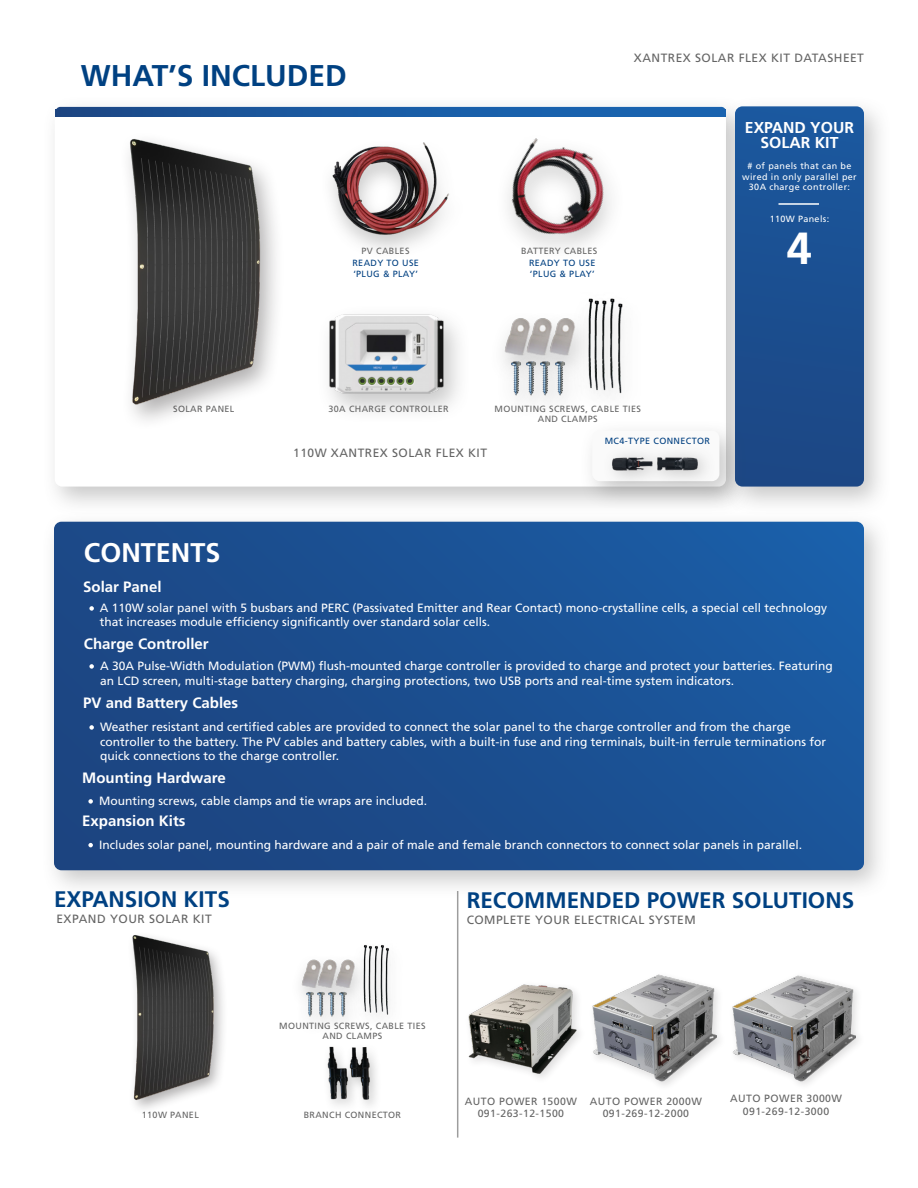
<style>
.page{position:relative;width:918px;height:1188px;background:#fff}
.page>*{position:absolute;margin:0;border:0;box-sizing:border-box;transform-origin:0 0}
.t1{font:700 45px "Frutiger LT Std";color:#fff}
.t2{font:700 30px "Frutiger LT Std";color:#004182}
.t3{font:700 27px "Frutiger LT Std";color:#fff}
.t4{font:700 22.5px "Frutiger LT Std";color:#004182}
.t5{font:700 15.75px/15px "Frutiger LT Std";color:#fff;text-align:center}
.t6{font:700 15px "Frutiger LT Std";color:#fff}
.t7{font:12px/14.4px "Frutiger LT Std";color:#fff}
.t8{font:12px "Frutiger LT Std";letter-spacing:.04em;color:#646464}
.t9{font:10.5px "Frutiger LT Std";letter-spacing:.04em;color:#646464}
.t10{font:9px/10.8px "Frutiger LT Std";letter-spacing:.04em;color:#646464;text-align:center}
.t11{font:9px/10.8px "Frutiger LT Std";letter-spacing:.04em;color:#fff;text-align:center}
.t12{font:9px "Frutiger LT Std";letter-spacing:.04em;color:#014081}
</style>
<div class="page">
<div style="left:41px;top:510px;width:851px;height:390px;background:#646464;opacity:.35"></div>
<svg style="left:54px;top:522px;width:810px;height:348px"></svg>
<div style="left:42px;top:95px;width:712px;height:421px;background:#646464;opacity:.35"></div>
<div style="left:55px;top:106px;width:671px;height:381px;background:#fff;border-radius:8px"></div>
<svg style="left:89px;top:606px;width:5px;height:5px"></svg>
<svg style="left:89px;top:664px;width:5px;height:5px"></svg>
<svg style="left:89px;top:725px;width:5px;height:5px"></svg>
<svg style="left:88px;top:843px;width:5px;height:4px"></svg>
<svg style="left:56px;top:107px;width:670px;height:9px"></svg>
<svg style="left:56px;top:110px;width:666px;height:6px"></svg>
<svg style="left:88px;top:799px;width:5px;height:5px"></svg>
<img style="left:329px;top:314px;width:130px;height:98px">
<img style="left:331px;top:142px;width:104px;height:105px">
<img style="left:435px;top:95px;width:250px;height:154px">
<img style="left:503px;top:318px;width:20px;height:35px">
<img style="left:523px;top:318px;width:24px;height:35px">
<img style="left:547px;top:319px;width:8px;height:34px">
<img style="left:555px;top:318px;width:8px;height:35px">
<img style="left:563px;top:318px;width:7px;height:35px">
<img style="left:570px;top:298px;width:53px;height:96px">
<div style="left:496px;top:353px;width:46px;height:69px;background:#646464;opacity:.35"></div>
<img style="left:500px;top:361px;width:11px;height:34px">
<div style="left:511px;top:353px;width:46px;height:69px;background:#646464;opacity:.35"></div>
<img style="left:515px;top:361px;width:10px;height:34px">
<div style="left:525px;top:353px;width:46px;height:69px;background:#646464;opacity:.35"></div>
<div style="left:540px;top:353px;width:46px;height:69px;background:#646464;opacity:.35"></div>
<div style="left:722px;top:95px;width:170px;height:421px;background:#646464;opacity:.35"></div>
<svg style="left:735px;top:106px;width:129px;height:381px"></svg>
<hr style="left:778px;top:203px;width:41px;height:2px;background:#fff">
<img style="left:327px;top:1046px;width:50px;height:60px">
<img style="left:301px;top:959px;width:15px;height:27px">
<img style="left:316px;top:959px;width:17px;height:27px">
<img style="left:333px;top:960px;width:6px;height:26px">
<img style="left:339px;top:960px;width:6px;height:26px">
<img style="left:345px;top:959px;width:6px;height:27px">
<img style="left:351px;top:945px;width:38px;height:70px">
<div style="left:296px;top:986px;width:33px;height:51px;background:#646464;opacity:.35"></div>
<img style="left:298px;top:991px;width:9px;height:26px">
<div style="left:307px;top:986px;width:33px;height:51px;background:#646464;opacity:.35"></div>
<img style="left:310px;top:991px;width:8px;height:26px">
<div style="left:318px;top:986px;width:33px;height:51px;background:#646464;opacity:.35"></div>
<div style="left:329px;top:986px;width:33px;height:51px;background:#646464;opacity:.35"></div>
<div style="left:579px;top:419px;width:168px;height:91px;background:#646464;opacity:.35"></div>
<div style="left:592px;top:431px;width:127px;height:50px;background:#fafafa;border-radius:7px"></div>
<div style="left:602px;top:445px;width:114px;height:44px;background:#646464;opacity:.35"></div>
<img style="left:604px;top:419px;width:97px;height:90px">
<img style="left:129px;top:139px;width:145px;height:272px">
<div style="left:127px;top:931px;width:101px;height:184px;background:#231f20;opacity:.35"></div>
<img style="left:127px;top:931px;width:95px;height:172px">
<hr style="left:457px;top:891px;width:1px;height:247px;background:#3c3c3c">
<img style="left:468px;top:984px;width:111px;height:94px">
<img style="left:592px;top:974px;width:125px;height:109px">
<img style="left:732px;top:975px;width:124px;height:107px">
<p class="t2" style="left:81px;top:58px;width:267px">WHAT’S INCLUDED</p>
<p class="t10" style="left:362px;top:245px;width:49px">PV CABLES</p>
<p class="t10" style="left:521px;top:245px;width:78px">BATTERY CABLES</p>
<p class="t12" style="left:352px;top:258px;width:68px">READY TO USE</p>
<p class="t12" style="left:353px;top:269px;width:66px">‘PLUG &amp; PLAY’</p>
<p class="t12" style="left:529px;top:258px;width:68px">READY TO USE</p>
<p class="t12" style="left:530px;top:269px;width:66px">‘PLUG &amp; PLAY’</p>
<p class="t8" style="left:634px;top:51px;width:232px">XANTREX SOLAR FLEX KIT DATASHEET</p>
<p class="t5" style="left:745px;top:120px;width:111px">EXPAND YOUR<br>SOLAR KIT</p>
<p class="t11" style="left:742px;top:160px;width:116px"># of panels that can be wired in only parallel per<br>30A charge controller:</p>
<p class="t11" style="left:770px;top:214px;width:61px">110W Panels:</p>
<p class="t1" style="left:787px;top:222px;width:27px">4</p>
<p class="t10" style="left:173px;top:403px;width:63px">SOLAR PANEL</p>
<p class="t3" style="left:84px;top:537px;width:138px">CONTENTS</p>
<p class="t10" style="left:329px;top:403px;width:122px">30A CHARGE CONTROLLER</p>
<p class="t8" style="left:293px;top:446px;width:195px">110W XANTREX SOLAR FLEX KIT</p>
<p class="t10" style="left:495px;top:403px;width:148px">MOUNTING SCREWS, CABLE TIES<br>AND CLAMPS</p>
<p class="t12" style="left:605px;top:436px;width:107px">MC4-TYPE CONNECTOR</p>
<p class="t6" style="left:83px;top:578px;width:80px">Solar Panel</p>
<p class="t7" style="left:100px;top:601px;width:729px">A 110W solar panel with 5 busbars and PERC (Passivated Emitter and Rear Contact) mono-crystalline cells, a special cell technology that increases module efficiency significantly over standard solar cells.</p>
<p class="t6" style="left:84px;top:635px;width:126px">Charge Controller</p>
<p class="t7" style="left:100px;top:659px;width:734px">A 30A Pulse-Width Modulation (PWM) flush-mounted charge controller is provided to charge and protect your batteries. Featuring an LCD screen, multi-stage battery charging, charging protections, two USB ports and real-time system indicators.</p>
<p class="t6" style="left:83px;top:694px;width:157px">PV and Battery Cables</p>
<p class="t7" style="left:100px;top:720px;width:692px">Weather resistant and certified cables are provided to connect the solar panel to the charge controller and from the charge</p>
<p class="t7" style="left:100px;top:735px;width:727px">controller to the battery. The PV cables and battery cables, with a built-in fuse and ring terminals, built-in ferrule terminations for quick connections to the charge controller.</p>
<p class="t6" style="left:82px;top:768px;width:145px">Mounting Hardware</p>
<p class="t7" style="left:99px;top:794px;width:330px">Mounting screws, cable clamps and tie wraps are included.</p>
<p class="t6" style="left:82px;top:812px;width:105px">Expansion Kits</p>
<p class="t7" style="left:99px;top:838px;width:704px">Includes solar panel, mounting hardware and a pair of male and female branch connectors to connect solar panels in parallel.</p>
<p class="t4" style="left:54px;top:886px;width:177px">EXPANSION KITS</p>
<p class="t8" style="left:56px;top:912px;width:157px">EXPAND YOUR SOLAR KIT</p>
<p class="t10" style="left:279px;top:1020px;width:148px">MOUNTING SCREWS, CABLE TIES<br>AND CLAMPS</p>
<p class="t10" style="left:142px;top:1109px;width:58px">110W PANEL</p>
<p class="t10" style="left:304px;top:1109px;width:99px">BRANCH CONNECTOR</p>
<p class="t4" style="left:467px;top:887px;width:389px">RECOMMENDED POWER SOLUTIONS</p>
<p class="t8" style="left:467px;top:913px;width:231px">COMPLETE YOUR ELECTRICAL SYSTEM</p>
<p class="t9" style="left:465px;top:1095px;width:113px">AUTO POWER 1500W</p>
<p class="t9" style="left:478px;top:1108px;width:88px">091-263-12-1500</p>
<p class="t9" style="left:590px;top:1095px;width:113px">AUTO POWER 2000W</p>
<p class="t9" style="left:603px;top:1108px;width:88px">091-269-12-2000</p>
<p class="t9" style="left:730px;top:1092px;width:113px">AUTO POWER 3000W</p>
<p class="t9" style="left:743px;top:1105px;width:88px">091-269-12-3000</p>
</div>
